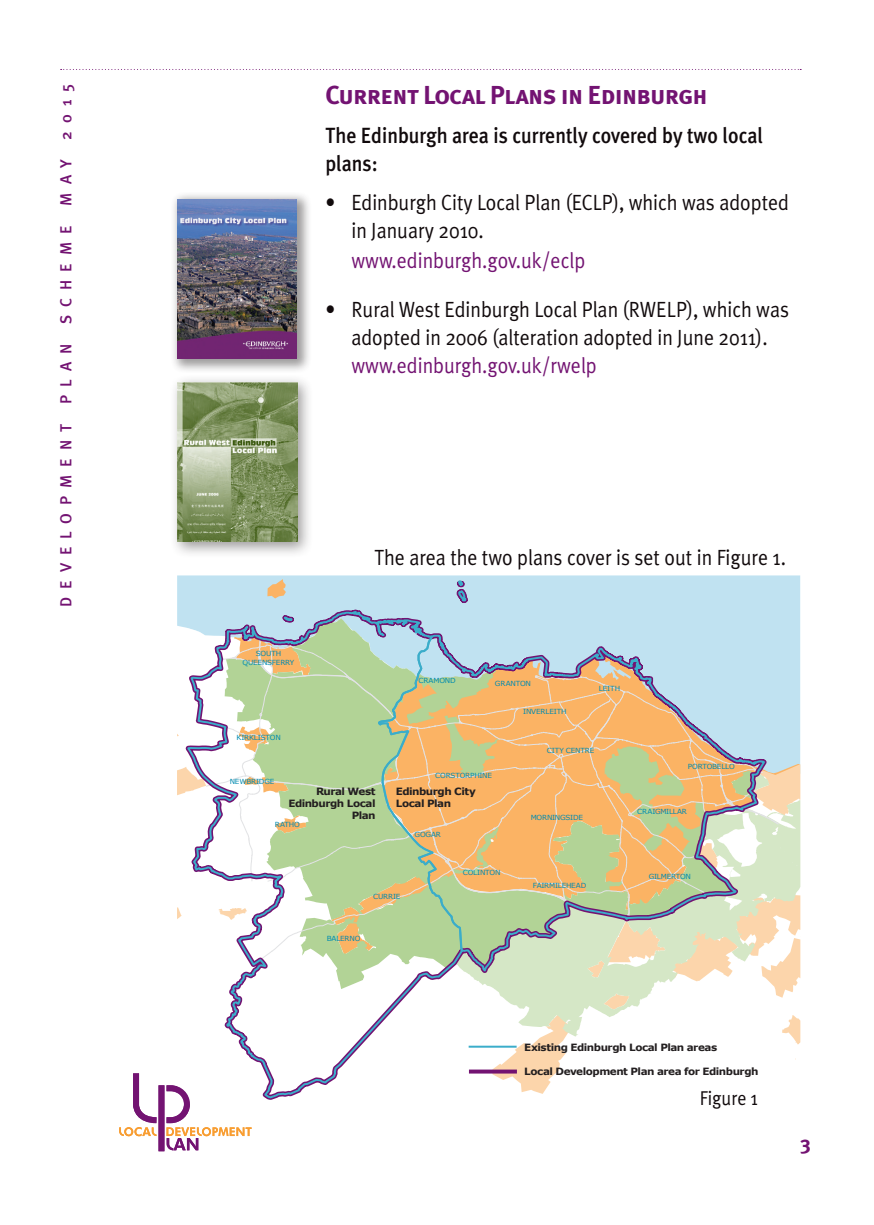
<style>
.page{position:relative;width:874px;height:1225px;background:#fff}
.page>*{position:absolute;margin:0;border:0;box-sizing:border-box;transform-origin:0 0}
.t1{font:26px "Meta Plus Bold Caps";letter-spacing:-.03em;color:#731372}
.t2{font:22px/28px "Meta Plus Normal";color:#110a0c;scale:.9 1}
.t3{font:22px "Meta Plus Normal";color:#731372;scale:.9 1}
.t4{font:500 22px/28px "Meta Plus";color:#110a0c;scale:.9 1}
.t5{font:20px "Meta Plus Normal";color:#110a0c;scale:.9 1}
.t6{font:700 20px "Meta Plus";color:#731372}
.t7{font:500 16px "Meta Plus";letter-spacing:.5em;color:#731372}
.t8{font:700 10px/12px "Verdana";letter-spacing:-.045em;color:#231f20;scale:1.04 1}
.t9{font:7px/8.4px "Verdana";letter-spacing:-.03em;color:#008bb0;text-align:center;scale:1.04 1}
</style>
<div class="page">
<svg style="left:61px;top:69px;width:739px;height:1px"></svg>
<div style="left:169px;top:191px;width:143px;height:183px;background:#231f20;opacity:.45"></div>
<img style="left:177px;top:199px;width:119px;height:159px">
<div style="left:170px;top:374px;width:143px;height:184px;background:#231f20;opacity:.45"></div>
<img style="left:178px;top:382px;width:119px;height:160px">
<svg style="left:119px;top:575px;width:680px;height:575px"></svg>
<h3 class="t7" style="left:56px;top:607px;width:525px;rotate:-90deg">DEVELOPMENT PLAN SCHEME MAY 2015</h3>
<h1 class="t1" style="left:325px;top:79px;width:383px">Current Local Plans in Edinburgh</h1>
<h2 class="t4" style="left:325px;top:121px;width:487px">The Edinburgh area is currently covered by two local plans:</h2>
<h2 class="t2" style="left:351px;top:188px;width:487px;text-indent:-26px">• Edinburgh City Local Plan (ECLP), which was adopted in January 2010.</h2>
<h2 class="t3" style="left:351px;top:247px;width:261px">www.edinburgh.gov.uk/eclp</h2>
<h2 class="t2" style="left:325px;top:295px;width:516px;text-align:center">• Rural West Edinburgh Local Plan (RWELP), which was adopted in 2006 (alteration adopted in June 2011).</h2>
<h2 class="t3" style="left:351px;top:353px;width:274px">www.edinburgh.gov.uk/rwelp</h2>
<p class="t9" style="left:241px;top:649px;width:51px">SOUTH<br>QUEENSFERRY</p>
<p class="t9" style="left:242px;top:649px;width:51px">SOUTH<br>QUEENSFERRY</p>
<p class="t9" style="left:235px;top:733px;width:44px">KIRKLISTON</p>
<p class="t9" style="left:228px;top:777px;width:44px">NEWBRIDGE</p>
<p class="t9" style="left:236px;top:733px;width:44px">KIRKLISTON</p>
<p class="t9" style="left:230px;top:777px;width:44px">NEWBRIDGE</p>
<h2 class="t2" style="left:374px;top:543px;width:458px">The area the two plans cover is set out in Figure 1.</h2>
<p class="t9" style="left:417px;top:676px;width:37px">CRAMOND</p>
<p class="t9" style="left:418px;top:676px;width:37px">CRAMOND</p>
<p class="t9" style="left:493px;top:679px;width:36px">GRANTON</p>
<p class="t9" style="left:494px;top:679px;width:36px">GRANTON</p>
<p class="t9" style="left:521px;top:707px;width:43px">INVERLEITH</p>
<p class="t9" style="left:523px;top:707px;width:43px">INVERLEITH</p>
<p class="t9" style="left:597px;top:683px;width:22px">LEITH</p>
<p class="t9" style="left:598px;top:683px;width:22px">LEITH</p>
<p class="t9" style="left:545px;top:745px;width:47px">CITY CENTRE</p>
<p class="t9" style="left:546px;top:745px;width:47px">CITY CENTRE</p>
<p class="t9" style="left:433px;top:771px;width:56px">CORSTORPHINE</p>
<p class="t9" style="left:435px;top:771px;width:56px">CORSTORPHINE</p>
<p class="t9" style="left:686px;top:762px;width:47px">PORTOBELLO</p>
<p class="t9" style="left:687px;top:762px;width:47px">PORTOBELLO</p>
<h3 class="t8" style="left:287px;top:784px;width:85px;text-align:right">Rural West<br>Edinburgh Local<br>Plan</h3>
<h3 class="t8" style="left:288px;top:784px;width:85px;text-align:right">Rural West<br>Edinburgh Local<br>Plan</h3>
<p class="t9" style="left:273px;top:820px;width:25px">RATHO</p>
<p class="t9" style="left:275px;top:820px;width:25px">RATHO</p>
<h3 class="t8" style="left:394px;top:784px;width:78px">Edinburgh City<br>Local Plan</h3>
<h3 class="t8" style="left:395px;top:784px;width:78px">Edinburgh City<br>Local Plan</h3>
<p class="t9" style="left:413px;top:829px;width:27px">GOGAR</p>
<p class="t9" style="left:414px;top:829px;width:27px">GOGAR</p>
<p class="t9" style="left:461px;top:867px;width:38px">COLINTON</p>
<p class="t9" style="left:462px;top:868px;width:38px">COLINTON</p>
<p class="t9" style="left:371px;top:891px;width:28px">CURRIE</p>
<p class="t9" style="left:373px;top:892px;width:28px">CURRIE</p>
<p class="t9" style="left:325px;top:933px;width:34px">BALERNO</p>
<p class="t9" style="left:326px;top:933px;width:34px">BALERNO</p>
<p class="t9" style="left:529px;top:813px;width:52px">MORNINGSIDE</p>
<p class="t9" style="left:530px;top:813px;width:52px">MORNINGSIDE</p>
<p class="t9" style="left:531px;top:880px;width:53px">FAIRMILEHEAD</p>
<p class="t9" style="left:532px;top:881px;width:53px">FAIRMILEHEAD</p>
<p class="t9" style="left:635px;top:807px;width:49px">CRAIGMILLAR</p>
<p class="t9" style="left:637px;top:807px;width:49px">CRAIGMILLAR</p>
<p class="t9" style="left:647px;top:871px;width:42px">GILMERTON</p>
<p class="t9" style="left:648px;top:872px;width:42px">GILMERTON</p>
<h3 class="t8" style="left:522px;top:1040px;width:187px">Existing Edinburgh Local Plan areas</h3>
<h3 class="t8" style="left:522px;top:1064px;width:227px">Local Development Plan area for Edinburgh</h3>
<h3 class="t5" style="left:699px;top:1086px;width:66px">Figure 1</h3>
<h3 class="t8" style="left:524px;top:1041px;width:187px">Existing Edinburgh Local Plan areas</h3>
<h3 class="t8" style="left:524px;top:1065px;width:227px">Local Development Plan area for Edinburgh</h3>
<h3 class="t6" style="left:800px;top:1131px;width:12px">3</h3>
</div>
